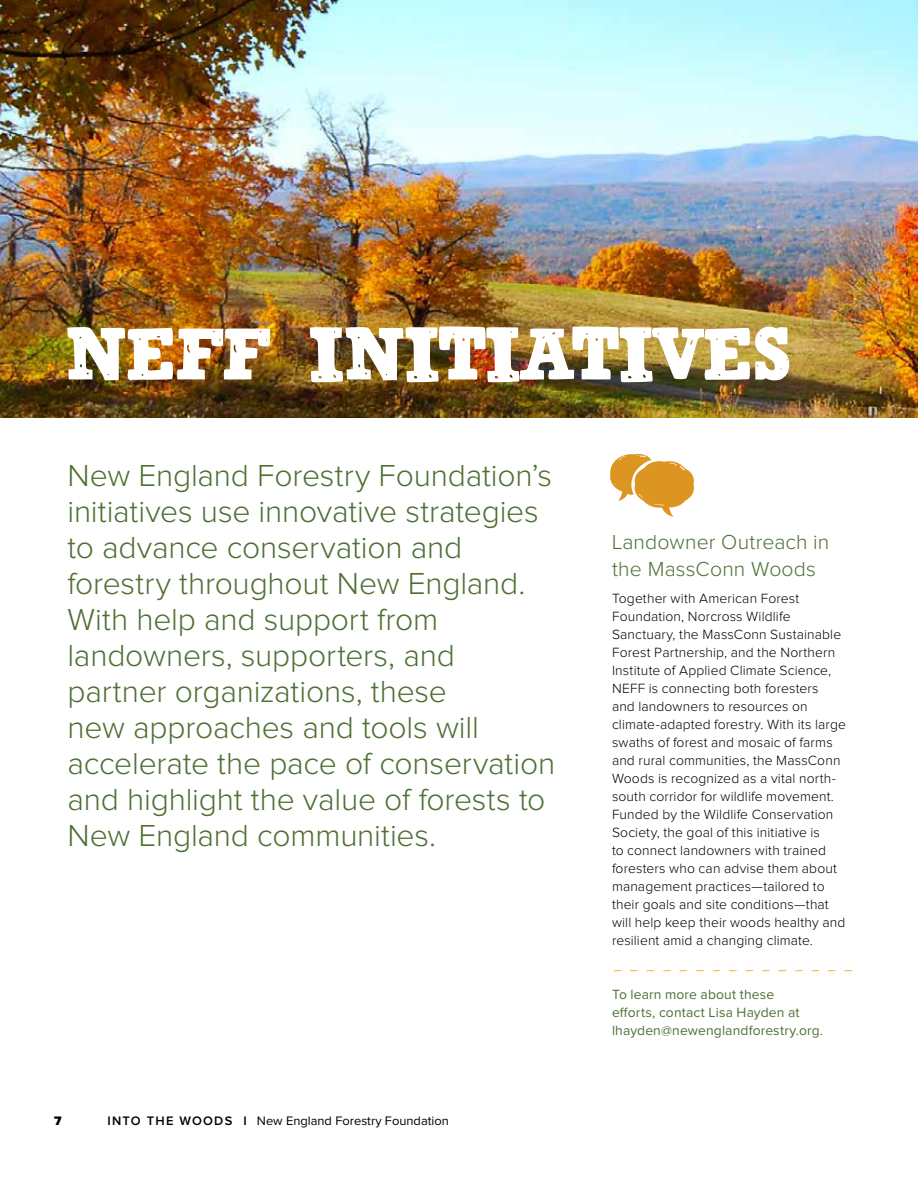
<style>
.page{position:relative;width:918px;height:1188px;background:#fff}
.page>*{position:absolute;margin:0;border:0;box-sizing:border-box;transform-origin:0 0}
.t1{font:93px "NEFF Font 4";letter-spacing:-.01em;color:#fff}
.t2{font:300 31.5px/36px "Proxima Nova";letter-spacing:-.005em;color:#4e7034}
.t3{font:300 21px/27px "Proxima Nova";letter-spacing:.005em;color:#4e7034}
.t4{font:300 13.8px/18px "Proxima Nova";letter-spacing:.01em;color:#000}
.t5{font:13.8px/18px "Proxima Nova";letter-spacing:.01em;color:#4e7034}
.t6{font:12.75px "Proxima Nova";color:#000}
.t7{font:900 12.75px "Proxima Nova";color:#000}
.s1{font-weight:600}
</style>
<div class="page">
<img style="left:0;top:0;width:918px;height:418px">
<svg style="left:610px;top:453px;width:84px;height:64px"></svg>
<img style="left:613px;top:970px;width:240px;height:2px">
<h1 class="t1" style="left:66px;top:306px;width:725px">NEFF INITIATIVES</h1>
<p class="t2" style="left:68px;top:458px;width:489px">New England Forestry Foundation’s initiatives use innovative strategies to advance conservation and forestry throughout New England.<br>With help and support from landowners, supporters, and partner organizations, these<br>new approaches and tools will accelerate the pace of conservation and highlight the value of forests to<br>New England communities.</p>
<p class="t7" style="left:54px;top:1113px;width:9px">7</p>
<p class="t6" style="left:107px;top:1113px;width:343px"><span class="s1">INTO THE WOODS I</span> New England Forestry Foundation</p>
<h3 class="t3" style="left:612px;top:529px;width:219px">Landowner Outreach in the MassConn Woods</h3>
<p class="t4" style="left:612px;top:590px;width:235px">Together with American Forest Foundation, Norcross Wildlife Sanctuary, the MassConn Sustainable Forest Partnership, and the Northern Institute of Applied Climate Science, NEFF is connecting both foresters<br>and landowners to resources on climate-adapted forestry. With its large swaths of forest and mosaic of farms and rural communities, the MassConn Woods is recognized as a vital north&shy;south corridor for wildlife movement.<br>Funded by the Wildlife Conservation Society, the goal of this initiative is<br>to connect landowners with trained foresters who can advise them about management practices—tailored to their goals and site conditions—that will help keep their woods healthy and resilient amid a changing climate.</p>
<p class="t5" style="left:612px;top:986px;width:213px">To learn more about these<br>efforts, contact Lisa Hayden at lhayden@newenglandforestry.org.</p>
</div>
